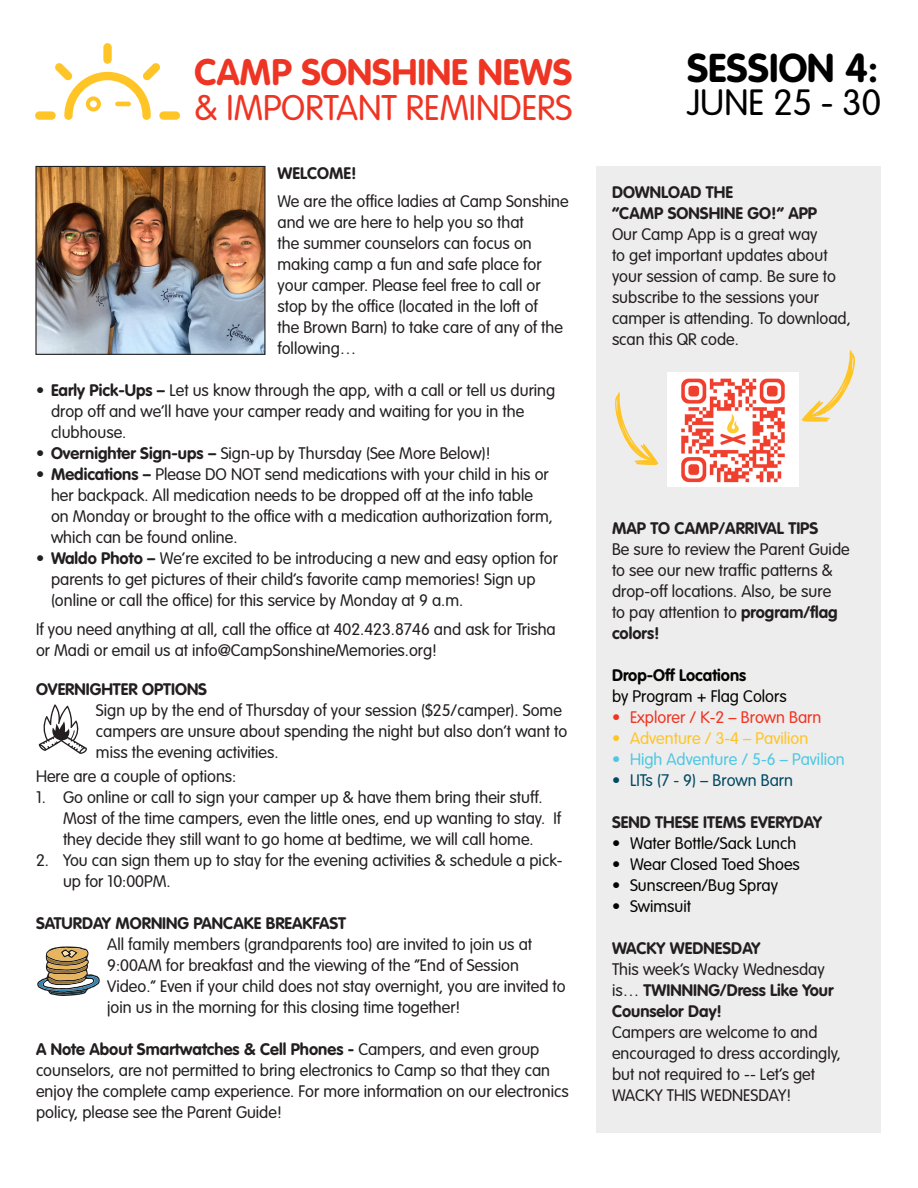
<style>
.page{position:relative;width:918px;height:1188px;background:#fff}
.page>*{position:absolute;margin:0;border:0;box-sizing:border-box;transform-origin:0 0}
.t1{font:700 39.6px "VAG Rounded Std";color:#000}
.t2{font:700 36.45px "VAG Rounded Std";color:#ee3524}
.t3{font:300 36px "VAG Rounded Std";color:#000}
.t4{font:300 35.1px "VAG Rounded Std";color:#ee3524}
.t5{font:300 16.5px/21px "VAG Rounded Std";color:#231f20}
.t6{font:700 16.5px/21px "VAG Rounded Std";color:#231f20}
.t7{font:300 16.5px "VAG Rounded Std";color:#040503}
.t8{font:300 16.5px "VAG Rounded Std";color:#4fc7e2}
.t9{font:300 16.5px "VAG Rounded Std";color:#ee3524}
.t10{font:300 16.5px "VAG Rounded Std";color:#fec527}
.t11{font:300 16.5px "VAG Rounded Std";color:#004a61}
.t12{font:700 16.5px "VAG Rounded Std";color:#040503}
.s1{font-weight:700}
.s2{font-weight:300}
</style>
<div class="page">
<div style="left:596px;top:166px;width:284px;height:966px;background:#eeeded"></div>
<div style="left:35px;top:111px;width:21px;height:9px;background:#ffc425;border-radius:4px"></div>
<div style="left:159px;top:111px;width:21px;height:9px;background:#ffc425;border-radius:4px"></div>
<svg style="left:55px;top:43px;width:105px;height:77px"></svg>
<img style="left:668px;top:372px;width:130px;height:115px">
<svg style="left:615px;top:392px;width:44px;height:73px"></svg>
<svg style="left:801px;top:350px;width:54px;height:72px"></svg>
<img style="left:37px;top:168px;width:227px;height:185px">
<div style="left:35px;top:166px;width:231px;height:189px;border:1px solid #231f20"></div>
<svg style="left:39px;top:704px;width:48px;height:50px"></svg>
<svg style="left:37px;top:946px;width:63px;height:50px"></svg>
<p class="t2" style="left:194px;top:51px;width:379px">CAMP SONSHINE NEWS</p>
<p class="t4" style="left:194px;top:88px;width:380px">&amp; IMPORTANT REMINDERS</p>
<p class="t6" style="left:278px;top:163px;width:81px">WELCOME!</p>
<p class="t5" style="left:278px;top:192px;width:293px">We are the office ladies at Camp Sonshine and we are here to help you so that<br>the summer counselors can focus on making camp a fun and safe place for your camper. Please feel free to call or stop by the office (located in the loft of<br>the Brown Barn) to take care of any of the following…</p>
<p class="t5" style="left:51px;top:381px;width:506px;text-indent:-15px"><span class="s1">• Early Pick-Ups –</span> Let us know through the app, with a call or tell us during drop off and we’ll have your camper ready and waiting for you in the clubhouse.</p>
<p class="t5" style="left:36px;top:444px;width:456px"><span class="s1">• Overnighter Sign-ups –</span> Sign-up by Thursday (See More Below)!</p>
<p class="t5" style="left:51px;top:465px;width:504px;text-indent:-15px"><span class="s1">• Medications –</span> Please DO NOT send medications with your child in his or her backpack. All medication needs to be dropped off at the info table on Monday or brought to the office with a medication authorization form, which can be found online.</p>
<p class="t5" style="left:51px;top:549px;width:508px;text-indent:-15px"><span class="s1">• Waldo Photo –</span> We’re excited to be introducing a new and easy option for parents to get pictures of their child’s favorite camp memories! Sign up (online or call the office) for this service by Monday at 9 a.m.</p>
<p class="t5" style="left:36px;top:619px;width:521px">If you need anything at all, call the office at 402.423.8746 and ask for Trisha or Madi or email us at info@CampSonshineMemories.org!</p>
<p class="t6" style="left:36px;top:679px;width:173px">OVERNIGHTER OPTIONS</p>
<p class="t5" style="left:96px;top:700px;width:473px">Sign up by the end of Thursday of your session ($25/camper). Some campers are unsure about spending the night but also don’t want to miss the evening activities.</p>
<p class="t5" style="left:36px;top:766px;width:202px">Here are a couple of options:</p>
<p class="t5" style="left:63px;top:787px;width:500px;text-indent:-27px">1. Go online or call to sign your camper up &amp; have them bring their stuff.<br>Most of the time campers, even the little ones, end up wanting to stay. If they decide they still want to go home at bedtime, we will call home.</p>
<p class="t5" style="left:63px;top:850px;width:501px;text-indent:-27px">2. You can sign them up to stay for the evening activities &amp; schedule a pick&shy;up for 10:00PM.</p>
<p class="t6" style="left:36px;top:913px;width:312px">SATURDAY MORNING PANCAKE BREAKFAST</p>
<p class="t5" style="left:107px;top:934px;width:460px">All family members (grandparents too) are invited to join us at 9:00AM for breakfast and the viewing of the “End of Session Video.” Even if your child does not stay overnight, you are invited to join us in the morning for this closing time together!</p>
<p class="t5" style="left:36px;top:1039px;width:534px"><span class="s1">A Note About Smartwatches &amp; Cell Phones -</span> Campers, and even group counselors, are not permitted to bring electronics to Camp so that they can enjoy the complete camp experience. For more information on our electronics policy, please see the Parent Guide!</p>
<p class="t1" style="left:687px;top:44px;width:193px">SESSION 4:</p>
<p class="t3" style="left:687px;top:81px;width:196px">JUNE 25 - 30</p>
<p class="t6" style="left:612px;top:183px;width:207px">DOWNLOAD THE<br>“CAMP SONSHINE GO!” APP</p>
<p class="t5" style="left:612px;top:225px;width:240px">Our Camp App is a great way<br>to get important updates about your session of camp. Be sure to subscribe to the sessions your camper is attending. To download, scan this QR code.</p>
<p class="t6" style="left:612px;top:519px;width:208px">MAP TO CAMP/ARRIVAL TIPS</p>
<p class="t5" style="left:612px;top:540px;width:239px">Be sure to review the Parent Guide to see our new traffic patterns &amp; drop-off locations. Also, be sure<br>to pay attention to <span class="s1">program/flag colors!</span></p>
<p class="t12" style="left:612px;top:666px;width:136px">Drop-Off Locations</p>
<p class="t7" style="left:612px;top:687px;width:176px">by Program + Flag Colors</p>
<p class="t9" style="left:612px;top:708px;width:211px">• Explorer / K-2 – Brown Barn</p>
<p class="t10" style="left:612px;top:729px;width:198px">• Adventure / 3-4 – Pavilion</p>
<p class="t8" style="left:612px;top:750px;width:234px">• High Adventure / 5-6 – Pavilion</p>
<p class="t11" style="left:612px;top:771px;width:182px">• LITs (7 - 9) – Brown Barn</p>
<p class="t6" style="left:612px;top:813px;width:211px">SEND THESE ITEMS EVERYDAY</p>
<p class="t7" style="left:612px;top:834px;width:186px">• Water Bottle/Sack Lunch</p>
<p class="t7" style="left:612px;top:855px;width:189px">• Wear Closed Toed Shoes</p>
<p class="t7" style="left:612px;top:876px;width:168px">• Sunscreen/Bug Spray</p>
<p class="t7" style="left:612px;top:897px;width:81px">• Swimsuit</p>
<p class="t6" style="left:612px;top:939px;width:150px">WACKY WEDNESDAY</p>
<p class="t6" style="left:612px;top:960px;width:223px"><span class="s2">This week’s Wacky Wednesday is…</span> TWINNING/Dress Like Your<br>Counselor Day!</p>
<p class="t5" style="left:612px;top:1023px;width:231px">Campers are welcome to and encouraged to dress accordingly, but not required to -- Let’s get<br>WACKY THIS WEDNESDAY!</p>
</div>
